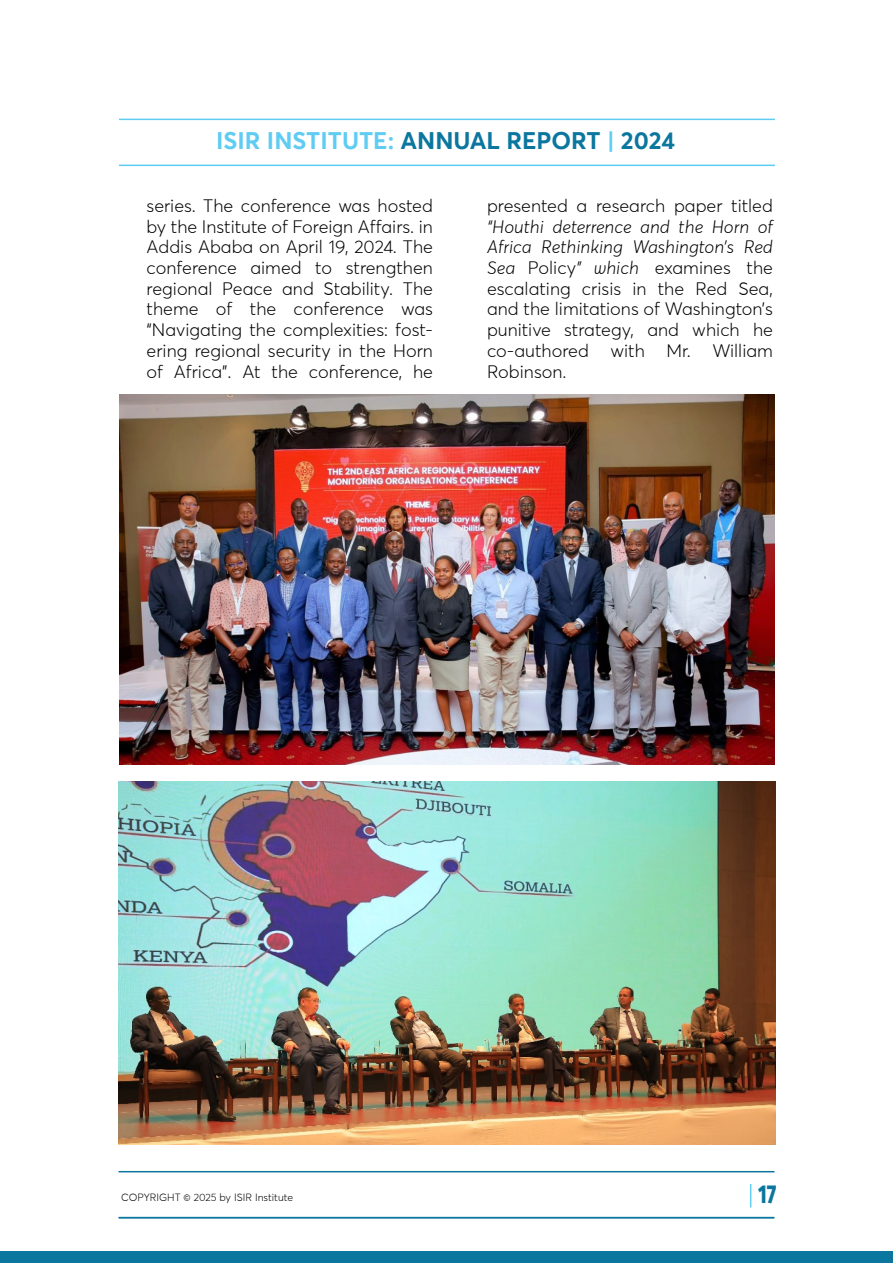
<style>
.page{position:relative;width:893px;height:1263px;background:#fff}
.page>*{position:absolute;margin:0;border:0;box-sizing:border-box;transform-origin:0 0}
.t1{font:800 25.35px "Averta Std";color:#0b769e;scale:.83 1}
.t2{font:700 24px "Averta Std";color:#0b769e}
.t3{font:300 18px/20.7px "Averta Std";color:#000}
.t4{font:300 10.5px "Averta Std";color:#000}
.s1{color:#60ccf2}
.s2{color:#5eccf2}
.s3{font-style:italic}
</style>
<div class="page">
<hr style="left:119px;top:119px;width:656px;height:1px;background:#60ccf2">
<hr style="left:119px;top:165px;width:656px;height:1px;background:#5eccf2">
<hr style="left:118px;top:1171px;width:656px;height:1px;background:#0b769e">
<hr style="left:118px;top:1217px;width:656px;height:1px;background:#0b769e">
<svg style="left:750px;top:1184px;width:1px;height:23px"></svg>
<div style="left:0;top:1251px;width:893px;height:12px;background:#0b769e"></div>
<img style="left:120px;top:394px;width:654px;height:371px">
<img style="left:119px;top:781px;width:657px;height:363px">
<h2 class="t2" style="left:216px;top:126px;width:460px"><span class="s1">ISIR INSTITUTE:</span> ANNUAL REPORT <span class="s2">|</span> 2024</h2>
<p class="t3" style="left:147px;top:195px;width:288px">series. The conference was hosted by the Institute of Foreign Affairs. in Addis Ababa on April 19, 2024. The conference aimed to strengthen regional Peace and Stability. The theme of the conference was “Navigating the complexities: fost&shy;ering regional security in the Horn of Africa”. At the conference, he</p>
<p class="t3" style="left:487px;top:195px;width:287px">presented a research paper titled</p>
<p class="t3" style="left:487px;top:216px;width:287px;text-align:justify"><span class="s3">“Houthi deterrence and the Horn of Africa Rethinking Washington’s Red Sea</span> Policy<span class="s3">” which</span> examines the escalating crisis in the Red Sea, and the limitations of Washington’s punitive strategy, and which he co-authored with Mr. William Robinson.</p>
<p class="t4" style="left:121px;top:1191px;width:173px">COPYRIGHT © 2025 by ISIR Institute</p>
<h1 class="t1" style="left:758px;top:1178px;width:24px">17</h1>
</div>
